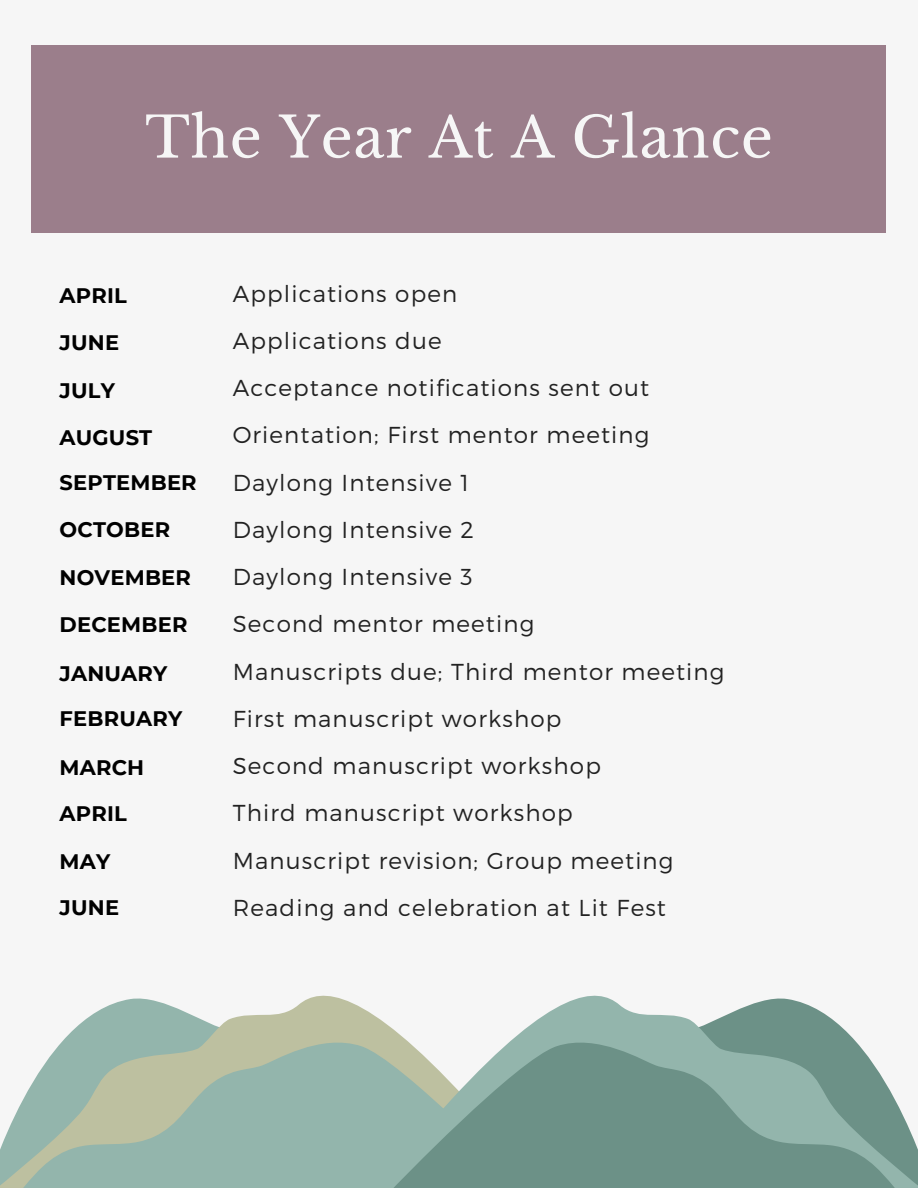
<style>
.page{position:relative;width:918px;height:1188px;background:#fff}
.page>*{position:absolute;margin:0;border:0;box-sizing:border-box;transform-origin:0 0}
.t1{font:55.95px "Libre Baskerville";letter-spacing:.01em;color:#f6f6f6}
.t2{font:300 23.1px "Montserrat";letter-spacing:.05em;color:#222}
.t3{font:700 21px "Montserrat";letter-spacing:.01em;color:#000}
</style>
<div class="page">
<div style="left:0;top:0;width:918px;height:1187px;background:#f6f6f6"></div>
<svg style="left:0;top:995px;width:372px;height:193px"></svg>
<svg style="left:23px;top:1042px;width:349px;height:146px;background:#9fb9aa"></svg>
<svg style="left:372px;top:995px;width:546px;height:193px"></svg>
<svg style="left:393px;top:1042px;width:502px;height:146px;background:#7ea096"></svg>
<div style="left:32px;top:46px;width:854px;height:186px;background:#9b7e8b"></div>
<p class="t1" style="left:145px;top:103px;width:629px">The Year At A Glance</p>
<p class="t3" style="left:60px;top:282px;width:69px">APRIL</p>
<h2 class="t3" style="left:60px;top:330px;width:61px">JUNE</h2>
<h2 class="t3" style="left:60px;top:378px;width:57px">JULY</h2>
<h2 class="t3" style="left:60px;top:425px;width:94px">AUGUST</h2>
<h2 class="t3" style="left:60px;top:469px;width:139px">SEPTEMBER</h2>
<h2 class="t3" style="left:60px;top:516px;width:112px">OCTOBER</h2>
<h2 class="t3" style="left:60px;top:565px;width:133px">NOVEMBER</h2>
<h2 class="t3" style="left:60px;top:611px;width:129px">DECEMBER</h2>
<h2 class="t3" style="left:60px;top:661px;width:109px">JANUARY</h2>
<h2 class="t3" style="left:60px;top:705px;width:124px">FEBRUARY</h2>
<h2 class="t3" style="left:60px;top:755px;width:86px">MARCH</h2>
<h2 class="t3" style="left:60px;top:801px;width:69px">APRIL</h2>
<h2 class="t3" style="left:60px;top:849px;width:52px">MAY</h2>
<h2 class="t3" style="left:60px;top:895px;width:61px">JUNE</h2>
<h1 class="t2" style="left:233px;top:278px;width:226px">Applications open</h1>
<p class="t2" style="left:233px;top:326px;width:210px">Applications due</p>
<p class="t2" style="left:233px;top:373px;width:418px">Acceptance notifications sent out</p>
<p class="t2" style="left:233px;top:420px;width:418px">Orientation; First mentor meeting</p>
<p class="t2" style="left:233px;top:467px;width:238px">Daylong Intensive 1</p>
<p class="t2" style="left:233px;top:515px;width:243px">Daylong Intensive 2</p>
<p class="t2" style="left:233px;top:562px;width:241px">Daylong Intensive 3</p>
<p class="t2" style="left:233px;top:609px;width:303px">Second mentor meeting</p>
<p class="t2" style="left:233px;top:656px;width:493px">Manuscripts due; Third mentor meeting</p>
<p class="t2" style="left:233px;top:704px;width:330px">First manuscript workshop</p>
<p class="t2" style="left:233px;top:751px;width:370px">Second manuscript workshop</p>
<p class="t2" style="left:233px;top:798px;width:342px">Third manuscript workshop</p>
<p class="t2" style="left:233px;top:845px;width:442px">Manuscript revision; Group meeting</p>
<p class="t2" style="left:233px;top:893px;width:435px">Reading and celebration at Lit Fest</p>
</div>
